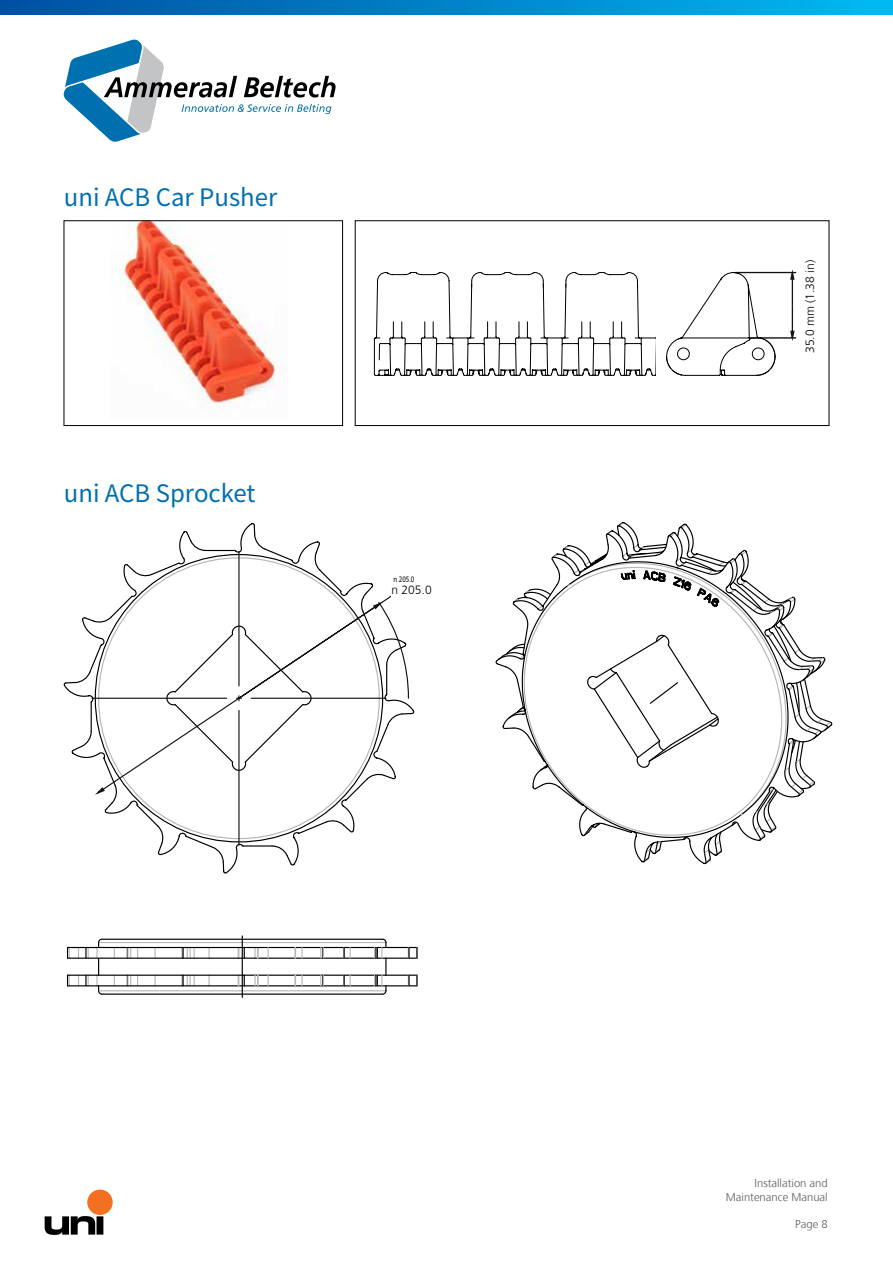
<style>
.page{position:relative;width:893px;height:1263px;background:#fff}
.page>*{position:absolute;margin:0;border:0;box-sizing:border-box;transform-origin:0 0}
.t1{font:24px "Noto Sans CJ Ksc";color:#006faf}
.t2{font:300 12px "Frutiger";color:#000}
.t3{font:300 11.25px/13.5px "Frutiger";color:#58595b;text-align:right}
.t4{font:8.55px "Myriad Pro";color:#000;scale:.8 1}
</style>
<div class="page">
<svg style="left:0;top:0;width:893px;height:15px;background:#0083c8"></svg>
<svg style="left:63px;top:39px;width:273px;height:103px"></svg>
<svg style="left:45px;top:1216px;width:58px;height:19px"></svg>
<div style="left:87px;top:1189px;width:26px;height:26px;background:#f36f21;border-radius:50%"></div>
<svg style="left:94px;top:523px;width:162px;height:351px"></svg>
<svg style="left:97px;top:583px;width:138px;height:211px"></svg>
<svg style="left:96px;top:786px;width:10px;height:9px"></svg>
<svg style="left:235px;top:534px;width:172px;height:340px"></svg>
<svg style="left:238px;top:670px;width:177px;height:204px"></svg>
<svg style="left:67px;top:935px;width:351px;height:63px"></svg>
<svg style="left:495px;top:522px;width:337px;height:343px"></svg>
<div style="left:355px;top:221px;width:474px;height:205px;border:1px solid #000"></div>
<svg style="left:374px;top:272px;width:281px;height:104px"></svg>
<hr style="left:751px;top:337px;width:45px;height:2px;background:#111517">
<hr style="left:735px;top:272px;width:61px;height:1px;background:#111517">
<hr style="left:792px;top:305px;width:1px;height:33px;background:#111517">
<hr style="left:792px;top:273px;width:1px;height:32px;background:#111517">
<svg style="left:789px;top:330px;width:6px;height:9px"></svg>
<svg style="left:789px;top:271px;width:6px;height:9px"></svg>
<svg style="left:666px;top:272px;width:110px;height:104px"></svg>
<img style="left:115px;top:223px;width:169px;height:186px">
<div style="left:64px;top:221px;width:279px;height:205px;border:1px solid #000"></div>
<div style="left:392px;top:585px;width:113px;height:14px;background:#fff"></div>
<h1 class="t1" style="left:64px;top:184px;width:215px">uni ACB Car Pusher</h1>
<h1 class="t1" style="left:64px;top:479px;width:193px">uni ACB Sprocket</h1>
<p class="t4" style="left:394px;top:574px;width:27px">n 205.0</p>
<p class="t2" style="left:392px;top:583px;width:42px">n 205.0</p>
<p class="t2" style="left:803px;top:353px;width:94px;rotate:-90deg">35.0 mm (1.38 in)</p>
<p class="t3" style="left:726px;top:1177px;width:103px">Installation and<br>Maintenance Manual</p>
<p class="t3" style="left:795px;top:1217px;width:34px">Page 8</p>
</div>
